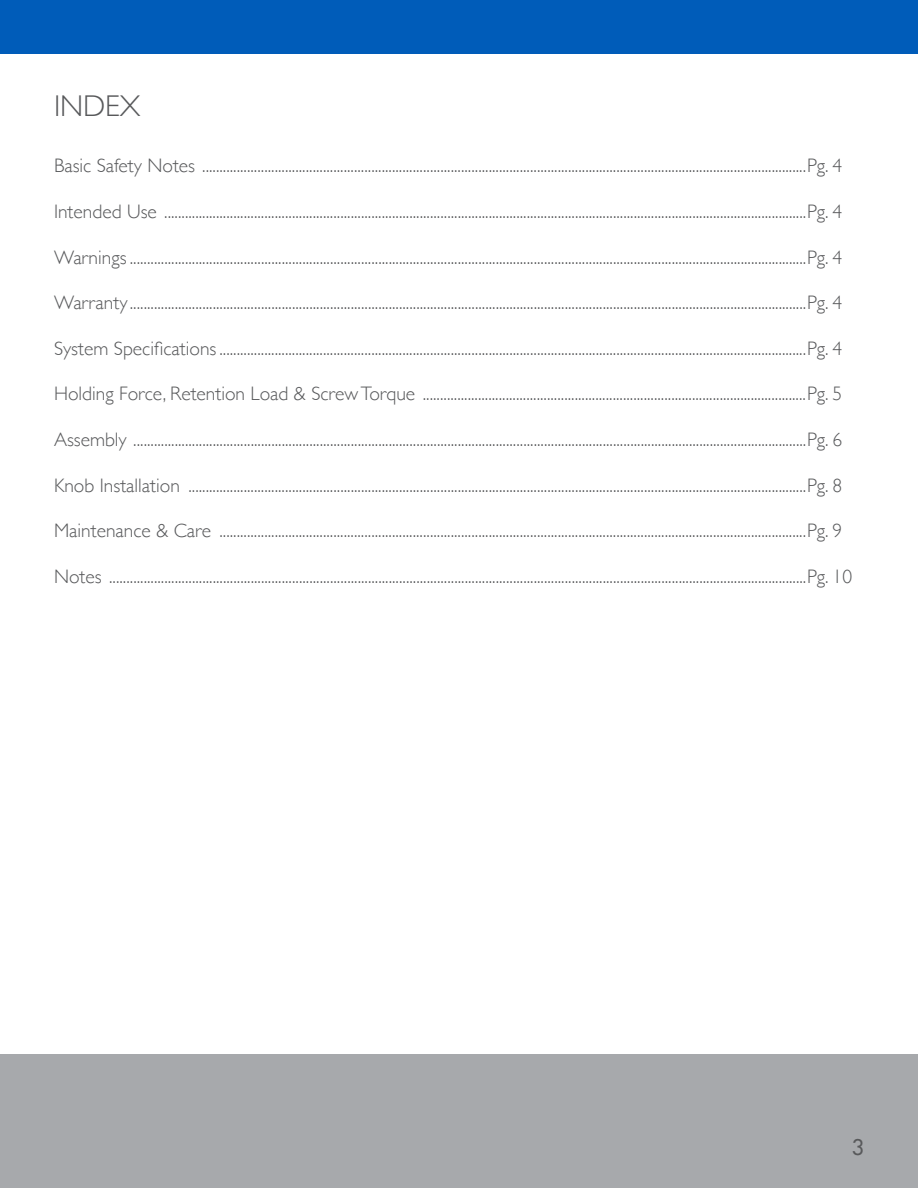
<style>
.page{position:relative;width:918px;height:1188px;background:#fff}
.page>*{position:absolute;margin:0;border:0;box-sizing:border-box;transform-origin:0 0}
.t1{font:300 30px "Gill Sans";letter-spacing:-.005em;color:#58595b}
.t2{font:21px "Futura";color:#58595b}
.t3{font:300 19.5px "Gill Sans";color:#58595b}
</style>
<div class="page">
<div style="left:0;top:0;width:918px;height:54px;background:#005cb9"></div>
<div style="left:0;top:1054px;width:918px;height:134px;background:#a7a9ac"></div>
<h1 class="t1" style="left:54px;top:83px;width:88px">INDEX</h1>
<p class="t3" style="left:54px;top:151px;width:790px">Basic Safety Notes ...............................................................................................................................................................................Pg. 4</p>
<p class="t3" style="left:54px;top:196px;width:790px">Intended Use ..........................................................................................................................................................................................Pg. 4</p>
<p class="t3" style="left:54px;top:242px;width:790px">Warnings ....................................................................................................................................................................................................Pg. 4</p>
<p class="t3" style="left:54px;top:287px;width:790px">Warranty ....................................................................................................................................................................................................Pg. 4</p>
<p class="t3" style="left:54px;top:333px;width:790px">System Specifications..........................................................................................................................................................................Pg. 4</p>
<p class="t3" style="left:54px;top:379px;width:790px">Holding Force, Retention Load &amp; Screw Torque ...............................................................................................................Pg. 5</p>
<p class="t3" style="left:54px;top:424px;width:790px">Assembly ...................................................................................................................................................................................................Pg. 6</p>
<p class="t3" style="left:54px;top:470px;width:790px">Knob Installation ...................................................................................................................................................................................Pg. 8</p>
<p class="t3" style="left:54px;top:515px;width:790px">Maintenance &amp; Care ..........................................................................................................................................................................Pg. 9</p>
<p class="t3" style="left:54px;top:561px;width:800px">Notes ..........................................................................................................................................................................................................Pg. 10</p>
<p class="t2" style="left:852px;top:1134px;width:14px">3</p>
</div>
